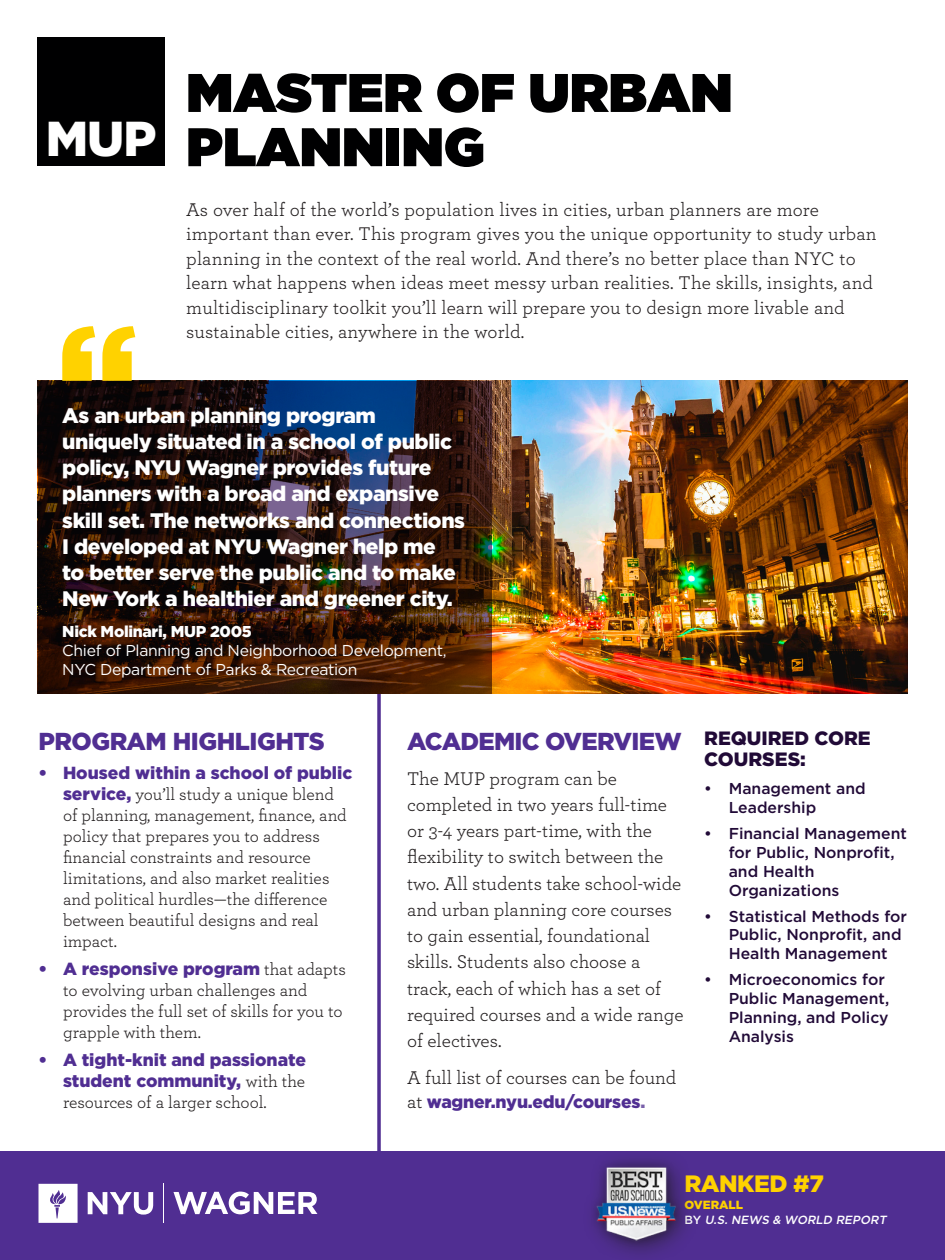
<style>
.page{position:relative;width:945px;height:1260px;background:#fff}
.page>*{position:absolute;margin:0;border:0;box-sizing:border-box;transform-origin:0 0}
.Headline_1{font:900 54.25px/54.2px "Gotham";color:#000001}
.Subhead_1{font:900 49px "Gotham";color:#fff}
.Subhead_1-2{font:900 24.5px "Gotham";letter-spacing:-.03em;color:#502e92}
.t1{font:900 23.62px "Gotham";letter-spacing:-.02em;color:#ffd200}
.t2{font:900 21px/26.2px "Gotham";letter-spacing:-.02em;color:#fff}
.Body{font:19.25px/26.2px "Archer";color:#231f20}
.Subhead_2{font:900 19.25px/21px "Gotham";color:#210a37}
.t3{font:17.5px/21px "Archer";color:#231f20}
.Body-2{font:900 17.5px/21px "Gotham";color:#502e92;text-align:justify}
.t4{font:500 15.75px/18.9px "Gotham";color:#210a37}
.t5{font:15.75px/18.9px "Gotham";letter-spacing:-.02em;color:#fff}
.t6{font:italic 500 11.9px/14.2px "Gotham";color:#fff}
.s1{font-weight:900}
.s2{font-family:"Gotham";font-weight:900;color:#502e92}
.s3{font-family:"Archer";font-weight:400;color:#231f20}
.s4{font-family:"Archer";font-weight:400;font-size:19.25px;color:#231f20}
.s5{color:#7960aa}
.s6{font-weight:900;font-style:normal;color:#ffd200}
.s7{font-style:normal}
</style>
<div class="page">
<svg style="left:377px;top:693px;width:4px;height:459px;background:#65479e"></svg>
<img style="left:491px;top:381px;width:416px;height:312px">
<div style="left:0;top:1152px;width:945px;height:108px;background:#502e92"></div>
<div style="left:38px;top:38px;width:127px;height:128px;background:#000001"></div>
<svg style="left:62px;top:326px;width:73px;height:55px"></svg>
<svg style="left:38px;top:381px;width:453px;height:312px;background:#281816"></svg>
<svg style="left:173px;top:1192px;width:144px;height:22px"></svg>
<hr style="left:163px;top:1184px;width:1px;height:39px;background:#fff">
<svg style="left:88px;top:1192px;width:65px;height:23px"></svg>
<svg style="left:39px;top:1184px;width:39px;height:39px;background:#ebe7f2"></svg>
<div style="left:581px;top:1150px;width:119px;height:110px;background:#231f20;opacity:.75"></div>
<img style="left:592px;top:1160px;width:89px;height:86px">
<h2 class="Subhead_1" style="left:46px;top:105px;width:112px">MUP</h2>
<h1 class="Headline_1" style="left:186px;top:65px;width:548px">MASTER OF URBAN<br>PLANNING</h1>
<p class="Body" style="left:186px;top:196px;width:692px;line-height:24.5px">As over half of the world’s population lives in cities, urban planners are more important than ever. This program gives you the unique opportunity to study urban planning in the context of the real world. And there’s no better place than NYC to learn what happens when ideas meet messy urban realities. The skills, insights, and multidisciplinary toolkit you’ll learn will prepare you to design more livable and sustainable cities, anywhere in the world.</p>
<p class="t2" style="left:62px;top:402px;width:404px">As an urban planning program uniquely situated in a school of public policy, NYU Wagner provides future planners with a broad and expansive skill set. The networks and connections I developed at NYU Wagner help me<br>to better serve the public and to make New York a healthier and greener city.</p>
<p class="t5" style="left:62px;top:622px;width:386px"><span class="s1">Nick Molinari, MUP 2005<br></span>Chief of Planning and Neighborhood Development,<br>NYC Department of Parks &amp; Recreation</p>
<h2 class="Subhead_1-2" style="left:38px;top:724px;width:288px">PROGRAM HIGHLIGHTS</h2>
<p class="t3" style="left:63px;top:762px;width:291px;text-indent:-24px"><span class="s2">• Housed within a school of public service,</span> you’ll study a unique blend of planning, management, finance, and policy that prepares you to address financial constraints and resource limitations, and also market realities and political hurdles—the difference between beautiful designs and real impact.</p>
<p class="t3" style="left:63px;top:958px;width:284px;text-indent:-24px"><span class="s2">• A responsive program</span> that adapts to evolving urban challenges and provides the full set of skills for you to grapple with them.</p>
<p class="Body-2" style="left:63px;top:1050px;width:244px;text-indent:-24px">• A tight-knit and passionate student community, <span class="s3">with the resources of a larger school.</span></p>
<h2 class="Subhead_1-2" style="left:407px;top:724px;width:276px">ACADEMIC OVERVIEW</h2>
<p class="Body" style="left:407px;top:764px;width:278px">The MUP program can be completed in two years full-time or 3-4 years part-time, with the flexibility to switch between the two. All students take school-wide and urban planning core courses to gain essential, foundational skills. Students also choose a track, each of which has a set of required courses and a wide range of electives.</p>
<p class="Body" style="left:407px;top:1064px;width:271px">A full list of courses can be found</p>
<p class="Body-2" style="left:407px;top:1092px;width:240px"><span class="s4">at</span> wagner.nyu.edu/courses<span class="s5">.</span></p>
<h3 class="Subhead_2" style="left:704px;top:728px;width:168px">REQUIRED CORE<br>COURSES:</h3>
<p class="t4" style="left:729px;top:779px;width:139px;text-indent:-24px">• Management and<br>Leadership</p>
<p class="t4" style="left:729px;top:824px;width:180px;text-indent:-24px">• Financial Management for Public, Nonprofit, and Health<br>Organizations</p>
<p class="t4" style="left:729px;top:906px;width:180px;text-indent:-24px">• Statistical Methods for<br>Public, Nonprofit, and<br>Health Management</p>
<p class="t4" style="left:729px;top:970px;width:162px;text-indent:-24px">• Microeconomics for<br>Public Management,<br>Planning, and Policy<br>Analysis</p>
<p class="t1" style="left:685px;top:1168px;width:141px">RANKED #7</p>
<p class="t6" style="left:685px;top:1198px;width:206px"><span class="s6">OVERALL<br></span><span class="s7">B Y</span> U.S. NEWS &amp; WORLD REPORT</p>
</div>
